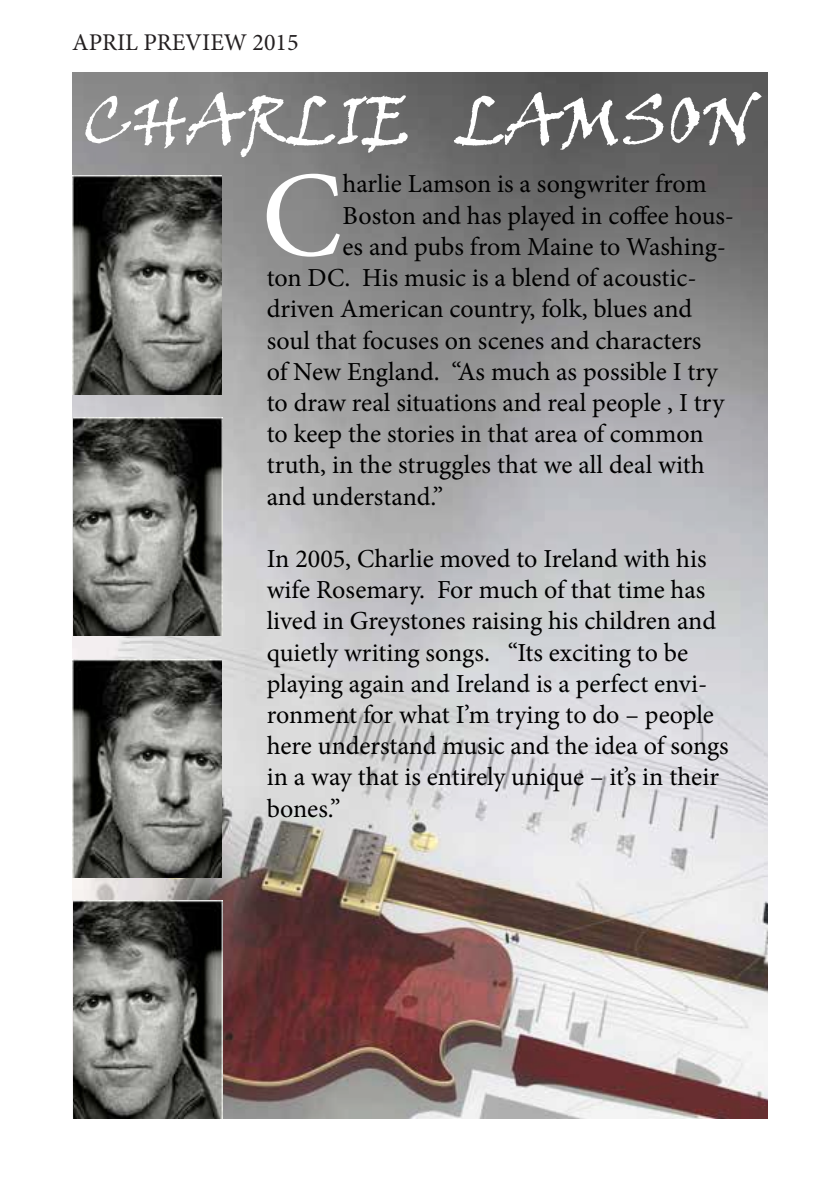
<style>
.page{position:relative;width:840px;height:1191px;background:#fff}
.page>*{position:absolute;margin:0;border:0;box-sizing:border-box;transform-origin:0 0}
.t1{font:122px "Minion Pro";color:#fff}
.t2{font:68px "Viner Hand ITC";color:#fff}
.t3{font:26px/31.2px "Minion Pro";letter-spacing:-.005em;color:#000}
.t4{font:24px "Minion Pro";color:#231f20}
</style>
<div class="page">
<img style="left:72px;top:72px;width:695px;height:1047px">
<img style="left:72px;top:176px;width:149px;height:218px">
<img style="left:73px;top:417px;width:149px;height:219px">
<img style="left:72px;top:659px;width:149px;height:218px">
<img style="left:73px;top:900px;width:149px;height:219px">
<p class="t4" style="left:72px;top:26px;width:228px">APRIL PREVIEW 2015</p>
<h2 class="t2" style="left:83px;top:79px;width:675px">CHARLIE LAMSON</h2>
<h1 class="t1" style="left:261px;top:134px;width:83px">C</h1>
<p class="t3" style="left:342px;top:169px;width:365px">harlie Lamson is a songwriter from</p>
<p class="t3" style="left:342px;top:200px;width:393px">Boston and has played in coffee hous-</p>
<p class="t3" style="left:342px;top:231px;width:385px">es and pubs from Maine to Washing-</p>
<p class="t3" style="left:266px;top:262px;width:431px">ton DC. His music is a blend of acoustic-</p>
<p class="t3" style="left:266px;top:293px;width:427px">driven American country, folk, blues and</p>
<p class="t3" style="left:266px;top:325px;width:436px">soul that focuses on scenes and characters</p>
<p class="t3" style="left:266px;top:356px;width:452px">of New England. “As much as possible I try</p>
<p class="t3" style="left:266px;top:387px;width:459px">to draw real situations and real people , I try</p>
<p class="t3" style="left:266px;top:418px;width:438px">to keep the stories in that area of common</p>
<p class="t3" style="left:266px;top:449px;width:439px">truth, in the struggles that we all deal with</p>
<p class="t3" style="left:266px;top:481px;width:178px">and understand.”</p>
<p class="t3" style="left:266px;top:543px;width:463px">In 2005, Charlie moved to Ireland with his wife Rosemary. For much of that time has lived in Greystones raising his children and quietly writing songs. “Its exciting to be playing again and Ireland is a perfect envi&shy;ronment for what I’m trying to do – people here understand music and the idea of songs in a way that is entirely unique – it’s in their bones.”</p>
</div>
